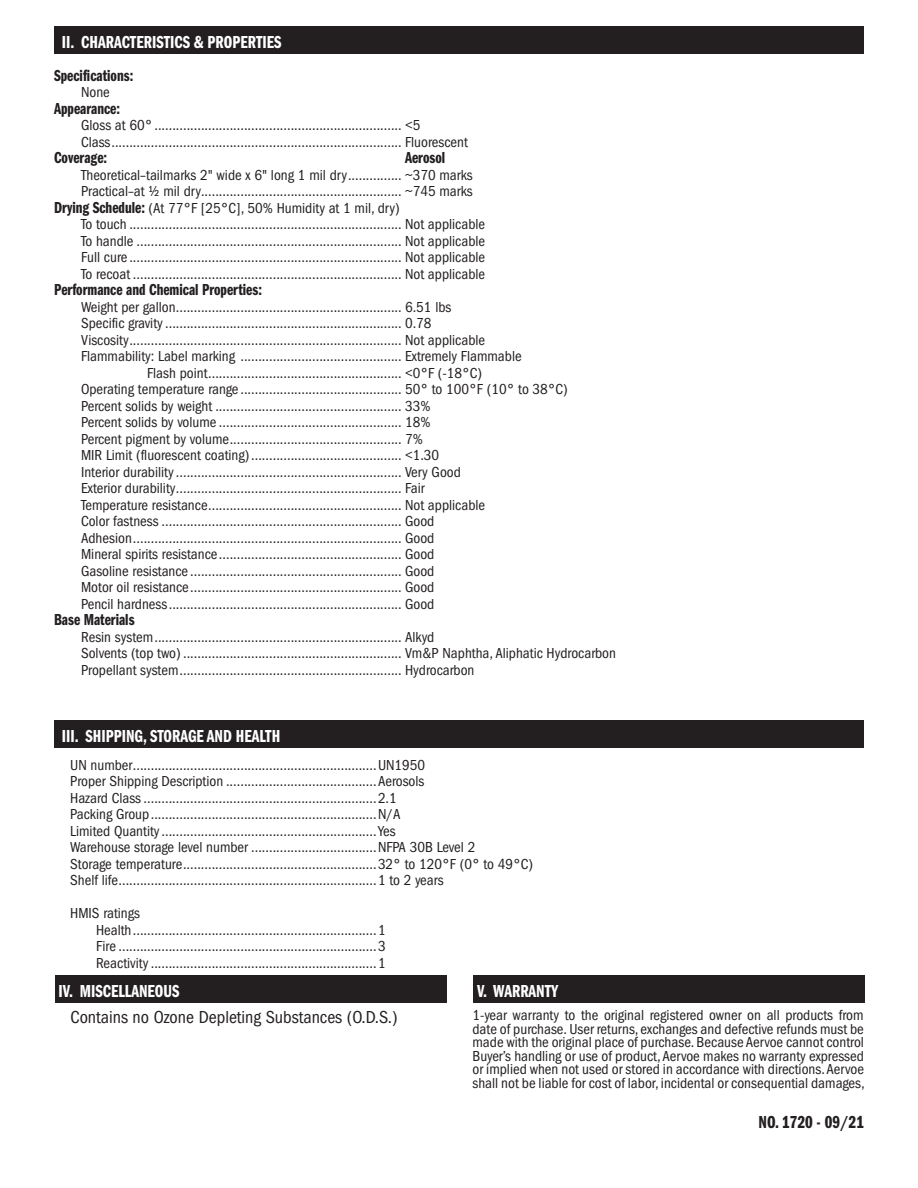
<style>
.page{position:relative;width:918px;height:1188px;background:#fff}
.page>*{position:absolute;margin:0;border:0;box-sizing:border-box;transform-origin:0 0}
.Number_Heading{font:18px "Franklin Gothic Demi Cmpr";color:#fff}
.Body{font:condensed 18px "Franklin Gothic";color:#231f20}
.Product_SKUs{font:18px "Franklin Gothic Demi Cmpr";color:#231f20}
.spechead{font:16.5px "Franklin Gothic Demi Cmpr";color:#231f20}
.spec{font:condensed 15px "Franklin Gothic";color:#231f20}
.Shipping_with_leader{font:condensed 15px "Franklin Gothic";color:#231f20}
.Warranty{font:condensed 15px/13.5px "Franklin Gothic";color:#231f20;text-align:justify}
.HMIS_Ratings{font:condensed 15px "Franklin Gothic";color:#231f20}
.spechead-2{font:condensed 15px "Franklin Gothic";color:#231f20}
.s1{font-family:"Franklin Gothic Demi Cmpr";font-stretch:normal;font-size:16.5px}
</style>
<div class="page">
<div style="left:54px;top:26px;width:810px;height:28px;background:#231f20"></div>
<div style="left:54px;top:720px;width:810px;height:28px;background:#231f20"></div>
<div style="left:55px;top:975px;width:391px;height:28px;background:#231f20"></div>
<div style="left:473px;top:975px;width:392px;height:28px;background:#231f20"></div>
<p class="Number_Heading" style="left:62px;top:32px;width:221px">II. CHARACTERISTICS &amp; PROPERTIES</p>
<p class="spechead" style="left:54px;top:66px;width:81px">Specifications:</p>
<p class="spec" style="left:81px;top:84px;width:30px">None</p>
<p class="spechead" style="left:54px;top:99px;width:68px">Appearance:</p>
<p class="spec" style="left:81px;top:117px;width:341px">Gloss at 60° ..................................................................... &lt;5</p>
<p class="spec" style="left:81px;top:133px;width:388px">Class................................................................................. Fluorescent</p>
<p class="spechead" style="left:54px;top:149px;width:55px">Coverage:</p>
<p class="spechead" style="left:405px;top:149px;width:42px">Aerosol</p>
<p class="spec" style="left:81px;top:166px;width:393px">Theoretical–tailmarks 2" wide x 6" long 1 mil dry............... ~370 marks</p>
<p class="spec" style="left:81px;top:183px;width:393px">Practical–at ½ mil dry........................................................ ~745 marks</p>
<p class="spechead-2" style="left:54px;top:199px;width:347px"><span class="s1">Drying Schedule:</span> (At 77°F [25°C], 50% Humidity at 1 mil, dry)</p>
<p class="spec" style="left:81px;top:216px;width:406px">To touch ............................................................................ Not applicable</p>
<p class="spec" style="left:81px;top:232px;width:406px">To handle .......................................................................... Not applicable</p>
<p class="spec" style="left:81px;top:249px;width:406px">Full cure ............................................................................ Not applicable</p>
<p class="spec" style="left:81px;top:265px;width:406px">To recoat ........................................................................... Not applicable</p>
<p class="spechead" style="left:54px;top:281px;width:209px">Performance and Chemical Properties:</p>
<p class="spec" style="left:81px;top:298px;width:372px">Weight per gallon............................................................... 6.51 lbs</p>
<p class="spec" style="left:81px;top:315px;width:352px">Specific gravity .................................................................. 0.78</p>
<p class="spec" style="left:81px;top:331px;width:406px">Viscosity............................................................................ Not applicable</p>
<p class="spec" style="left:81px;top:348px;width:442px">Flammability: Label marking ............................................. Extremely Flammable</p>
<p class="spec" style="left:147px;top:364px;width:337px">Flash point...................................................... &lt;0°F (-18°C)</p>
<p class="spec" style="left:81px;top:381px;width:488px">Operating temperature range ............................................. 50° to 100°F (10° to 38°C)</p>
<p class="spec" style="left:81px;top:397px;width:351px">Percent solids by weight .................................................... 33%</p>
<p class="spec" style="left:81px;top:414px;width:351px">Percent solids by volume ................................................... 18%</p>
<p class="spec" style="left:81px;top:430px;width:343px">Percent pigment by volume................................................ 7%</p>
<p class="spec" style="left:81px;top:447px;width:360px">MIR Limit (fluorescent coating).......................................... &lt;1.30</p>
<p class="spec" style="left:81px;top:463px;width:381px">Interior durability............................................................... Very Good</p>
<p class="spec" style="left:81px;top:480px;width:345px">Exterior durability............................................................... Fair</p>
<p class="spec" style="left:81px;top:496px;width:406px">Temperature resistance...................................................... Not applicable</p>
<p class="spec" style="left:81px;top:513px;width:355px">Color fastness ................................................................... Good</p>
<p class="spec" style="left:81px;top:529px;width:355px">Adhesion........................................................................... Good</p>
<p class="spec" style="left:81px;top:546px;width:355px">Mineral spirits resistance................................................... Good</p>
<p class="spec" style="left:81px;top:562px;width:355px">Gasoline resistance ........................................................... Good</p>
<p class="spec" style="left:81px;top:579px;width:355px">Motor oil resistance........................................................... Good</p>
<p class="spec" style="left:81px;top:595px;width:355px">Pencil hardness................................................................. Good</p>
<p class="spechead" style="left:54px;top:611px;width:82px">Base Materials</p>
<p class="spec" style="left:81px;top:628px;width:355px">Resin system..................................................................... Alkyd</p>
<p class="spec" style="left:81px;top:645px;width:537px">Solvents (top two) ............................................................. Vm&amp;P Naphtha, Aliphatic Hydrocarbon</p>
<p class="spec" style="left:81px;top:661px;width:395px">Propellant system.............................................................. Hydrocarbon</p>
<p class="Number_Heading" style="left:62px;top:726px;width:220px">III. SHIPPING, STORAGE AND HEALTH</p>
<p class="Shipping_with_leader" style="left:70px;top:756px;width:357px">UN number....................................................................UN1950</p>
<p class="Shipping_with_leader" style="left:70px;top:773px;width:356px">Proper Shipping Description ..........................................Aerosols</p>
<p class="Shipping_with_leader" style="left:70px;top:789px;width:328px">Hazard Class .................................................................2.1</p>
<p class="Shipping_with_leader" style="left:70px;top:806px;width:332px">Packing Group...............................................................N/A</p>
<p class="Shipping_with_leader" style="left:70px;top:822px;width:327px">Limited Quantity............................................................Yes</p>
<p class="Shipping_with_leader" style="left:70px;top:839px;width:407px">Warehouse storage level number ...................................NFPA 30B Level 2</p>
<p class="Shipping_with_leader" style="left:70px;top:855px;width:464px">Storage temperature......................................................32° to 120°F (0° to 49°C)</p>
<p class="Shipping_with_leader" style="left:70px;top:872px;width:375px">Shelf life........................................................................1 to 2 years</p>
<p class="Shipping_with_leader" style="left:70px;top:905px;width:71px">HMIS ratings</p>
<p class="HMIS_Ratings" style="left:96px;top:921px;width:291px">Health....................................................................1</p>
<p class="HMIS_Ratings" style="left:96px;top:938px;width:291px">Fire ........................................................................3</p>
<p class="HMIS_Ratings" style="left:96px;top:954px;width:291px">Reactivity ...............................................................1</p>
<p class="Number_Heading" style="left:59px;top:981px;width:122px">IV. MISCELLANEOUS</p>
<p class="Number_Heading" style="left:477px;top:981px;width:83px">V. WARRANTY</p>
<p class="Body" style="left:70px;top:1007px;width:329px">Contains no Ozone Depleting Substances (O.D.S.)</p>
<p class="Warranty" style="left:472px;top:1008px;width:394px">1-year warranty to the original registered owner on all products from date of purchase. User returns, exchanges and defective refunds must be made with the original place of purchase. Because Aervoe cannot control Buyer’s handling or use of product, Aervoe makes no warranty expressed or implied when not used or stored in accordance with directions. Aervoe shall not be liable for cost of labor, incidental or consequential damages,</p>
<p class="Product_SKUs" style="left:758px;top:1112px;width:107px">NO. 1720 - 09/21</p>
</div>
